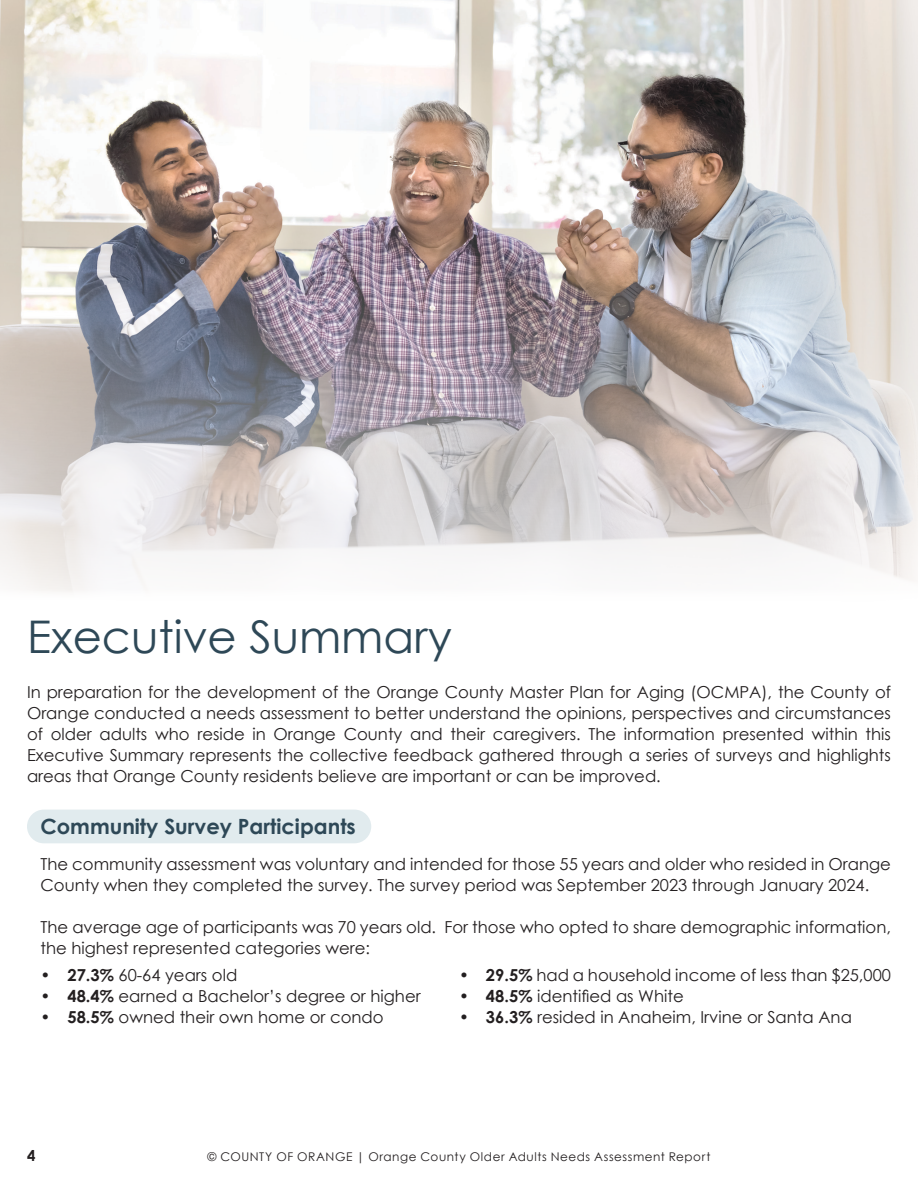
<style>
.page{position:relative;width:918px;height:1188px;background:#fff}
.page>*{position:absolute;margin:0;border:0;box-sizing:border-box;transform-origin:0 0}
.t1{font:45px "Century Gothic";color:#2e4857}
.t2{font:700 21px "Century Gothic";color:#2e4857}
.t3{font:16.5px/21px "Century Gothic";color:#231f20}
.t4{font:700 15px "Century Gothic";color:#231f20}
.t5{font:12px "Century Gothic";letter-spacing:.05em;color:#231f20}
.s1{font-weight:700}
</style>
<div class="page">
<img style="left:0;top:0;width:918px;height:592px">
<div style="left:27px;top:810px;width:344px;height:33px;background:#e1ebee;border-radius:17px"></div>
<h1 class="t1" style="left:27px;top:605px;width:426px">Executive Summary</h1>
<p class="t3" style="left:27px;top:682px;width:866px;text-align:justify">In preparation for the development of the Orange County Master Plan for Aging (OCMPA), the County of Orange conducted a needs assessment to better understand the opinions, perspectives and circumstances of older adults who reside in Orange County and their caregivers. The information presented within this Executive Summary represents the collective feedback gathered through a series of surveys and highlights areas that Orange County residents believe are important or can be improved.</p>
<p class="t2" style="left:40px;top:811px;width:317px">Community Survey Participants</p>
<p class="t3" style="left:40px;top:853px;width:852px">The community assessment was voluntary and intended for those 55 years and older who resided in Orange<br>County when they completed the survey. The survey period was September 2023 through January 2024.</p>
<p class="t3" style="left:40px;top:916px;width:852px">The average age of participants was 70 years old. For those who opted to share demographic information, the highest represented categories were:</p>
<p class="t3" style="left:40px;top:964px;width:198px"><span class="s1">• 27.3%</span> 60-64 years old</p>
<p class="t3" style="left:40px;top:985px;width:382px"><span class="s1">• 48.4%</span> earned a Bachelor’s degree or higher</p>
<p class="t3" style="left:40px;top:1006px;width:345px"><span class="s1">• 58.5%</span> owned their own home or condo</p>
<p class="t3" style="left:459px;top:964px;width:433px"><span class="s1">• 29.5%</span> had a household income of less than $25,000</p>
<p class="t3" style="left:459px;top:985px;width:226px"><span class="s1">• 48.5%</span> identified as White</p>
<p class="t3" style="left:459px;top:1006px;width:394px"><span class="s1">• 36.3%</span> resided in Anaheim, Irvine or Santa Ana</p>
<p class="t4" style="left:27px;top:1144px;width:10px">4</p>
<p class="t5" style="left:208px;top:1148px;width:504px">© COUNTY OF ORANGE | Orange County Older Adults Needs Assessment Report</p>
</div>
